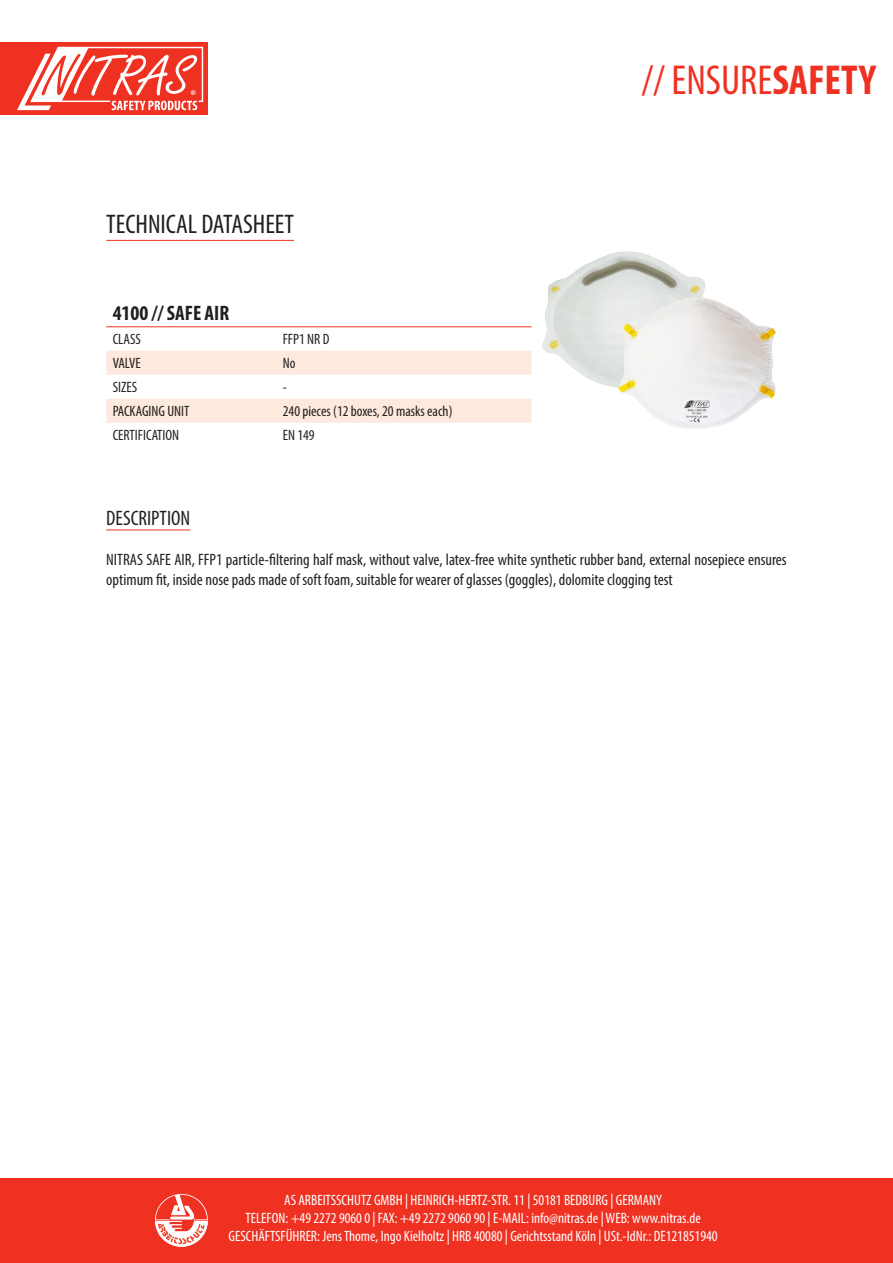
<style>
.page{position:relative;width:893px;height:1263px;background:#fff}
.page>*{position:absolute;margin:0;border:0;box-sizing:border-box;transform-origin:0 0}
.t1{font:condensed 42px "Myriad Pro";color:#ef3122}
.t2{font:condensed 27px "Myriad Pro";color:#231f20}
.t3{font:700 condensed 21px "Myriad Pro";color:#231f20}
.t4{font:condensed 21px "Myriad Pro";color:#231f20}
.t5{font:condensed 16.5px/19.8px "Myriad Pro";color:#231f20}
.t6{font:condensed 15px/18px "Myriad Pro";color:#fff;text-align:center}
.t7{font:condensed 15px "Myriad Pro";color:#231f20}
.s1{font-weight:700}
</style>
<div class="page">
<div style="left:0;top:1178px;width:893px;height:85px;background:#ef3122"></div>
<div style="left:0;top:43px;width:207px;height:72px;background:#ef3122"></div>
<svg style="left:17px;top:47px;width:186px;height:63px"></svg>
<svg style="left:155px;top:1194px;width:53px;height:53px"></svg>
<hr style="left:106px;top:240px;width:188px;height:1px;background:#ef3122">
<hr style="left:106px;top:530px;width:84px;height:1px;background:#ef3122">
<svg style="left:106px;top:351px;width:425px;height:72px"></svg>
<hr style="left:106px;top:326px;width:170px;height:1px;background:#ef3122">
<hr style="left:276px;top:326px;width:255px;height:1px;background:#ef3122">
<img style="left:531px;top:251px;width:245px;height:178px">
<p class="t2" style="left:106px;top:208px;width:189px">TECHNICAL DATASHEET</p>
<p class="t3" style="left:113px;top:300px;width:118px">4100 // SAFE AIR</p>
<p class="t7" style="left:113px;top:330px;width:30px">CLASS</p>
<p class="t7" style="left:283px;top:330px;width:48px">FFP1 NR D</p>
<p class="t7" style="left:113px;top:354px;width:30px">VALVE</p>
<p class="t7" style="left:283px;top:354px;width:14px">No</p>
<p class="t7" style="left:113px;top:378px;width:26px">SIZES</p>
<p class="t7" style="left:283px;top:378px;width:6px">-</p>
<p class="t7" style="left:113px;top:402px;width:78px">PACKAGING UNIT</p>
<p class="t7" style="left:283px;top:402px;width:171px">240 pieces (12 boxes, 20 masks each)</p>
<p class="t7" style="left:113px;top:426px;width:68px">CERTIFICATION</p>
<p class="t7" style="left:283px;top:426px;width:33px">EN 149</p>
<h1 class="t1" style="left:641px;top:55px;width:236px">// ENSURE<span class="s1">SAFETY</span></h1>
<p class="t4" style="left:106px;top:506px;width:86px">DESCRIPTION</p>
<p class="t5" style="left:106px;top:549px;width:682px">NITRAS SAFE AIR, FFP1 particle-filtering half mask, without valve, latex-free white synthetic rubber band, external nosepiece ensures optimum fit, inside nose pads made of soft foam, suitable for wearer of glasses (goggles), dolomite clogging test</p>
<p class="t6" style="left:229px;top:1191px;width:491px">AS ARBEITSSCHUTZ GMBH | HEINRICH-HERTZ-STR. 11 | 50181 BEDBURG | GERMANY<br>TELEFON: +49 2272 9060 0 | FAX: +49 2272 9060 90 | E-MAIL: info@nitras.de | WEB: www.nitras.de<br>GESCHÄFTSFÜHRER: Jens Thome, Ingo Kielholtz | HRB 40080 | Gerichtsstand Köln | USt.-IdNr.: DE121851940</p>
</div>
